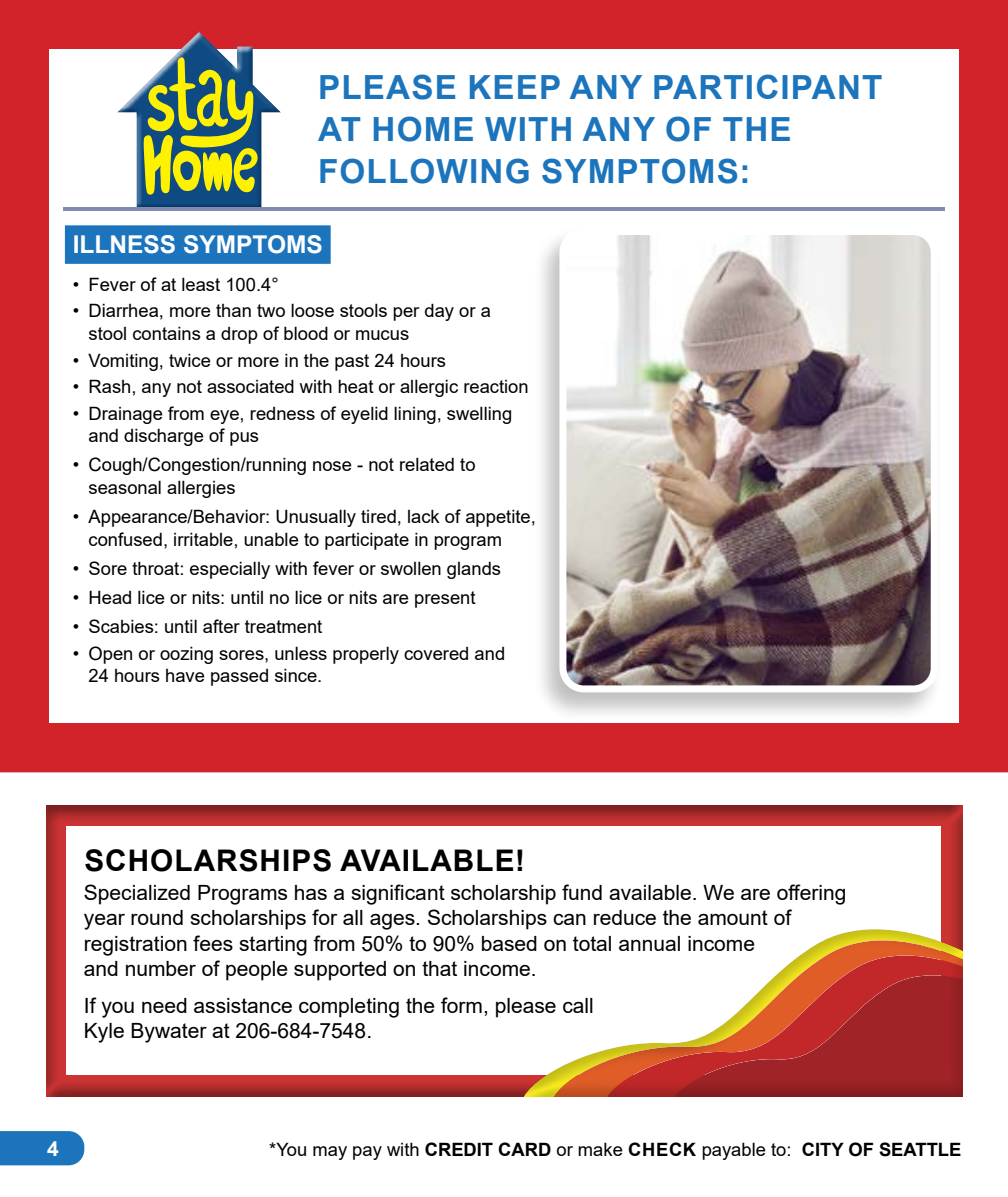
<style>
.page{position:relative;width:1008px;height:1197px;background:#fff}
.page>*{position:absolute;margin:0;border:0;box-sizing:border-box;transform-origin:0 0}
.t1{font:700 33.25px/42px "Arial";letter-spacing:.035em;color:#1c75bc}
.t2{font:700 29.75px "Arial";letter-spacing:.035em;color:#000}
.t3{font:700 24.5px "Arial";color:#fff}
.t4{font:21px/25.4px "Arial";color:#000}
.t5{font:700 21px "Arial";color:#fff}
.t6{font:18.38px/22.8px "Arial";color:#000}
.s1{font-weight:700}
</style>
<div class="page">
<div style="left:0;top:1131px;width:84px;height:34px;background:#1c75bc"></div>
<div style="left:31px;top:791px;width:947px;height:308px;background:#000;opacity:.5"></div>
<div style="left:66px;top:827px;width:875px;height:248px;background:#fff"></div>
<div style="left:510px;top:916px;width:467px;height:182px;background:#000;opacity:.24"></div>
<div style="left:0;top:0;width:1008px;height:772px;background:#d2232a"></div>
<div style="left:49px;top:49px;width:910px;height:674px;background:#fff"></div>
<div style="left:65px;top:225px;width:266px;height:39px;background:#1c75bc"></div>
<div style="left:533px;top:226px;width:411px;height:497px;background:#000;opacity:.25"></div>
<img style="left:563px;top:232px;width:371px;height:457px">
<div style="left:559px;top:228px;width:379px;height:464px;border:7px solid #fff;border-radius:21px"></div>
<div style="left:112px;top:26px;width:173px;height:186px;background:#d2232a"></div>
<div style="left:112px;top:43px;width:175px;height:171px;background:#939598;opacity:.75"></div>
<hr style="left:63px;top:207px;width:882px;height:4px;background:#828cb1">
<h4 class="t1" style="left:318px;top:67px;width:566px">PLEASE KEEP ANY PARTICIPANT<br>AT HOME WITH ANY OF THE<br>FOLLOWING SYMPTOMS:</h4>
<h5 class="t3" style="left:73px;top:227px;width:252px">ILLNESS SYMPTOMS</h5>
<p class="t6" style="left:73px;top:273px;width:207px">• Fever of at least 100.4°</p>
<p class="t6" style="left:89px;top:299px;width:404px;text-indent:-16px">• Diarrhea, more than two loose stools per day or a stool contains a drop of blood or mucus</p>
<p class="t6" style="left:73px;top:349px;width:375px">• Vomiting, twice or more in the past 24 hours</p>
<p class="t6" style="left:73px;top:375px;width:457px">• Rash, any not associated with heat or allergic reaction</p>
<p class="t6" style="left:89px;top:402px;width:425px;text-indent:-16px">• Drainage from eye, redness of eyelid lining, swelling and discharge of pus</p>
<p class="t6" style="left:89px;top:453px;width:389px;text-indent:-16px">• Cough/Congestion/running nose - not related to seasonal allergies</p>
<p class="t6" style="left:89px;top:505px;width:449px;text-indent:-16px">• Appearance/Behavior: Unusually tired, lack of appetite, confused, irritable, unable to participate in program</p>
<p class="t6" style="left:73px;top:557px;width:430px">• Sore throat: especially with fever or swollen glands</p>
<p class="t6" style="left:73px;top:586px;width:404px">• Head lice or nits: until no lice or nits are present</p>
<p class="t6" style="left:73px;top:615px;width:251px">• Scabies: until after treatment</p>
<p class="t6" style="left:89px;top:642px;width:418px;text-indent:-16px">• Open or oozing sores, unless properly covered and<br>24 hours have passed since.</p>
<p class="t2" style="left:84px;top:839px;width:442px">SCHOLARSHIPS AVAILABLE!</p>
<p class="t4" style="left:84px;top:880px;width:764px">Specialized Programs has a significant scholarship fund available. We are offering year round scholarships for all ages. Scholarships can reduce the amount of registration fees starting from 50% to 90% based on total annual income<br>and number of people supported on that income.</p>
<p class="t4" style="left:84px;top:993px;width:512px">If you need assistance completing the form, please call<br>Kyle Bywater at 206-684-7548.</p>
<p class="t5" style="left:47px;top:1134px;width:13px">4</p>
<p class="t6" style="left:269px;top:1138px;width:694px">*You may pay with <span class="s1">CREDIT CARD</span> or make <span class="s1">CHECK</span> payable to: <span class="s1">CITY OF SEATTLE</span></p>
</div>
